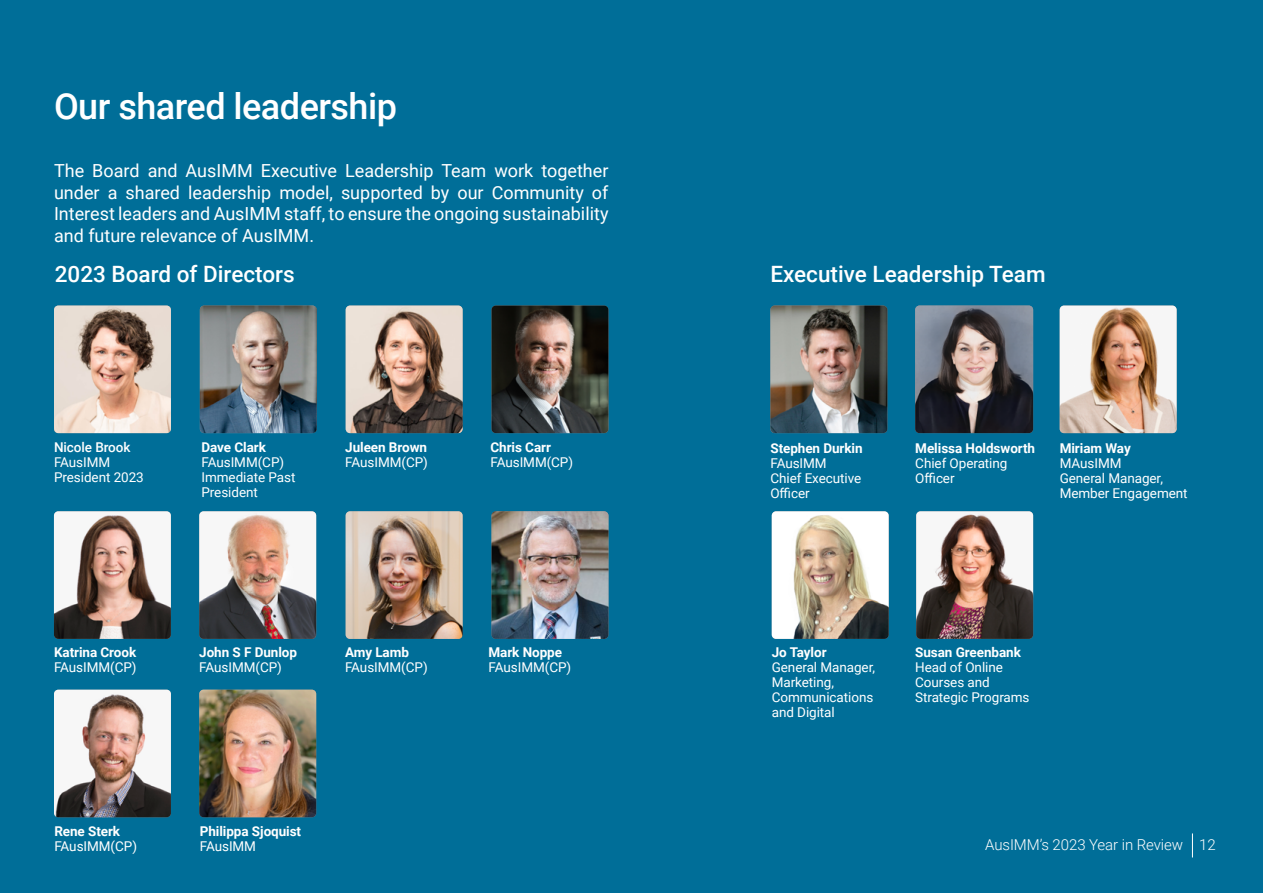
<style>
.page{position:relative;width:1263px;height:893px;background:#006e98}
.page>*{position:absolute;margin:0;border:0;box-sizing:border-box;transform-origin:0 0}
.t1{font:500 36px "Roboto";letter-spacing:-.015em;color:#fff}
.t2{font:500 22.5px "Roboto";color:#fff}
.t3{font:18px/21.6px "Roboto";color:#fff;text-align:justify}
.t4{font:300 15px "Roboto";letter-spacing:-.005em;color:#fff}
.t5{font:13.5px/15px "Roboto";letter-spacing:-.005em;color:#fff}
.t6{font:700 13.5px "Roboto";letter-spacing:-.005em;color:#fff}
.t7{font:500 13.5px "Roboto";letter-spacing:-.005em;color:#fff}
</style>
<div class="page">
<svg style="left:1192px;top:833px;width:1px;height:24px"></svg>
<img style="left:491px;top:511px;width:117px;height:128px">
<img style="left:346px;top:306px;width:117px;height:127px">
<img style="left:200px;top:306px;width:117px;height:127px">
<img style="left:199px;top:511px;width:117px;height:128px">
<img style="left:54px;top:306px;width:117px;height:127px">
<img style="left:54px;top:511px;width:117px;height:128px">
<img style="left:491px;top:306px;width:117px;height:127px">
<img style="left:54px;top:690px;width:117px;height:127px">
<img style="left:346px;top:511px;width:117px;height:128px">
<img style="left:199px;top:690px;width:117px;height:127px">
<img style="left:770px;top:306px;width:117px;height:127px">
<img style="left:1060px;top:306px;width:116px;height:127px">
<img style="left:916px;top:511px;width:117px;height:128px">
<img style="left:772px;top:511px;width:117px;height:128px">
<img style="left:915px;top:306px;width:118px;height:127px">
<h1 class="t1" style="left:54px;top:81px;width:344px">Our shared leadership</h1>
<h3 class="t3" style="left:54px;top:159px;width:556px">The Board and AusIMM Executive Leadership Team work together under a shared leadership model, supported by our Community of Interest leaders and AusIMM staff, to ensure the ongoing sustainability and future relevance of AusIMM.</h3>
<h2 class="t2" style="left:55px;top:258px;width:241px">2023 Board of Directors</h2>
<h2 class="t2" style="left:770px;top:258px;width:277px">Executive Leadership Team</h2>
<p class="t7" style="left:54px;top:438px;width:78px">Nicole Brook</p>
<p class="t5" style="left:54px;top:455px;width:91px">FAusIMM<br>President 2023</p>
<p class="t6" style="left:201px;top:438px;width:66px">Dave Clark</p>
<p class="t5" style="left:201px;top:455px;width:95px">FAusIMM(CP)<br>Immediate Past<br>President</p>
<p class="t6" style="left:345px;top:438px;width:83px">Juleen Brown</p>
<p class="t5" style="left:345px;top:455px;width:84px">FAusIMM(CP)</p>
<p class="t6" style="left:54px;top:643px;width:84px">Katrina Crook</p>
<p class="t5" style="left:54px;top:659px;width:84px">FAusIMM(CP)</p>
<p class="t6" style="left:199px;top:643px;width:99px">John S F Dunlop</p>
<p class="t5" style="left:199px;top:659px;width:84px">FAusIMM(CP)</p>
<p class="t6" style="left:345px;top:643px;width:65px">Amy Lamb</p>
<p class="t5" style="left:345px;top:659px;width:84px">FAusIMM(CP)</p>
<p class="t6" style="left:490px;top:438px;width:62px">Chris Carr</p>
<p class="t5" style="left:490px;top:455px;width:84px">FAusIMM(CP)</p>
<p class="t6" style="left:488px;top:643px;width:75px">Mark Noppe</p>
<p class="t5" style="left:488px;top:659px;width:84px">FAusIMM(CP)</p>
<p class="t6" style="left:770px;top:439px;width:94px">Stephen Durkin</p>
<p class="t5" style="left:770px;top:455px;width:92px">FAusIMM<br>Chief Executive<br>Officer</p>
<p class="t6" style="left:915px;top:439px;width:121px">Melissa Holdsworth</p>
<p class="t5" style="left:915px;top:455px;width:94px">Chief Operating<br>Officer</p>
<p class="t6" style="left:1060px;top:439px;width:73px">Miriam Way</p>
<p class="t5" style="left:1060px;top:455px;width:129px">MAusIMM<br>General Manager,<br>Member Engagement</p>
<p class="t6" style="left:772px;top:643px;width:56px">Jo Taylor</p>
<p class="t5" style="left:772px;top:659px;width:105px">General Manager,<br>Marketing,<br>Communications and Digital</p>
<p class="t6" style="left:915px;top:643px;width:107px">Susan Greenbank</p>
<p class="t5" style="left:915px;top:659px;width:116px">Head of Online<br>Courses and<br>Strategic Programs</p>
<p class="t6" style="left:54px;top:822px;width:67px">Rene Sterk</p>
<p class="t5" style="left:54px;top:838px;width:84px">FAusIMM(CP)</p>
<p class="t6" style="left:200px;top:822px;width:103px">Philippa Sjoquist</p>
<p class="t5" style="left:200px;top:838px;width:58px">FAusIMM</p>
<p class="t4" style="left:985px;top:834px;width:232px">AusIMM’s 2023 Year in Review 12</p>
</div>
